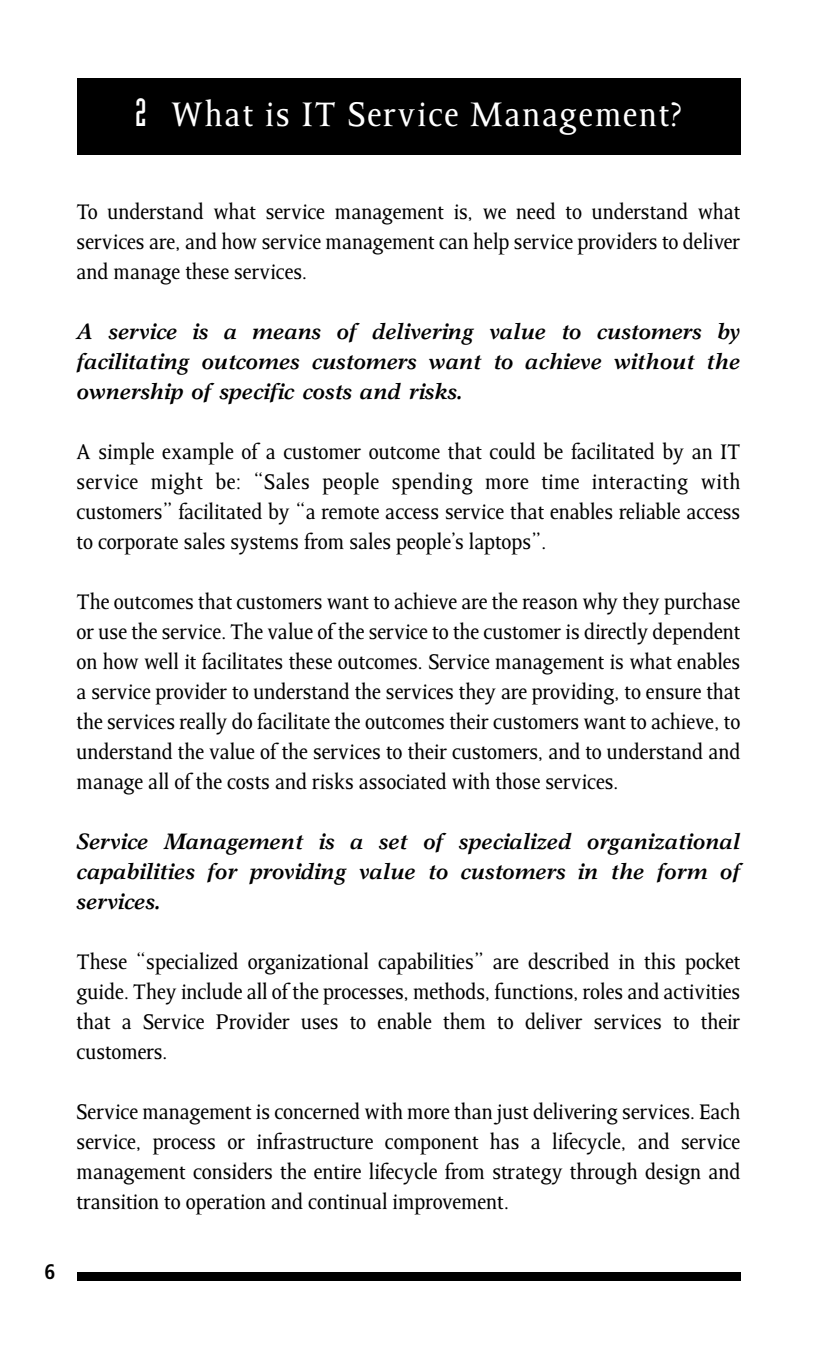
<style>
.page{position:relative;width:817px;height:1361px;background:#fff}
.page>*{position:absolute;margin:0;border:0;box-sizing:border-box;transform-origin:0 0}
.t1{font:38.7px "Octavian";letter-spacing:.05em;color:#fff}
.t2{font:24px/30px "Octavian";color:#000;text-align:justify}
.t3{font:italic 700 22.5px/30px "Garth Graphic";color:#000;text-align:justify}
.t4{font:700 condensed 21px "Frutiger";color:#000}
.s1{font-family:"Industria Solid"}
</style>
<div class="page">
<div style="left:77px;top:1272px;width:663px;height:9px;background:#000"></div>
<div style="left:77px;top:78px;width:663px;height:77px;background:#000"></div>
<h1 class="t1" style="left:135px;top:99px;width:548px"><span class="s1">2</span> What is IT Service Management?</h1>
<p class="t4" style="left:44px;top:1263px;width:12px">6</p>
<p class="t2" style="left:77px;top:198px;width:665px">To understand what service management is, we need to understand what services are, and how service management can help service providers to deliver and manage these services.</p>
<p class="t3" style="left:77px;top:319px;width:665px">A service is a means of delivering value to customers by facilitating outcomes customers want to achieve without the ownership of specific costs and risks.</p>
<p class="t2" style="left:77px;top:438px;width:665px">A simple example of a customer outcome that could be facilitated by an IT service might be: “Sales people spending more time interacting with customers” facilitated by “a remote access service that enables reliable access to corporate sales systems from sales people’s laptops”.</p>
<p class="t2" style="left:77px;top:588px;width:665px">The outcomes that customers want to achieve are the reason why they purchase or use the service. The value of the service to the customer is directly dependent on how well it facilitates these outcomes. Service management is what enables a service provider to understand the services they are providing, to ensure that the services really do facilitate the outcomes their customers want to achieve, to understand the value of the services to their customers, and to understand and manage all of the costs and risks associated with those services.</p>
<p class="t3" style="left:77px;top:829px;width:665px">Service Management is a set of specialized organizational capabilities for providing value to customers in the form of services.</p>
<p class="t2" style="left:77px;top:948px;width:665px">These “specialized organizational capabilities” are described in this pocket guide. They include all of the processes, methods, functions, roles and activities that a Service Provider uses to enable them to deliver services to their customers.</p>
<p class="t2" style="left:77px;top:1098px;width:665px">Service management is concerned with more than just delivering services. Each service, process or infrastructure component has a lifecycle, and service management considers the entire lifecycle from strategy through design and transition to operation and continual improvement.</p>
</div>
